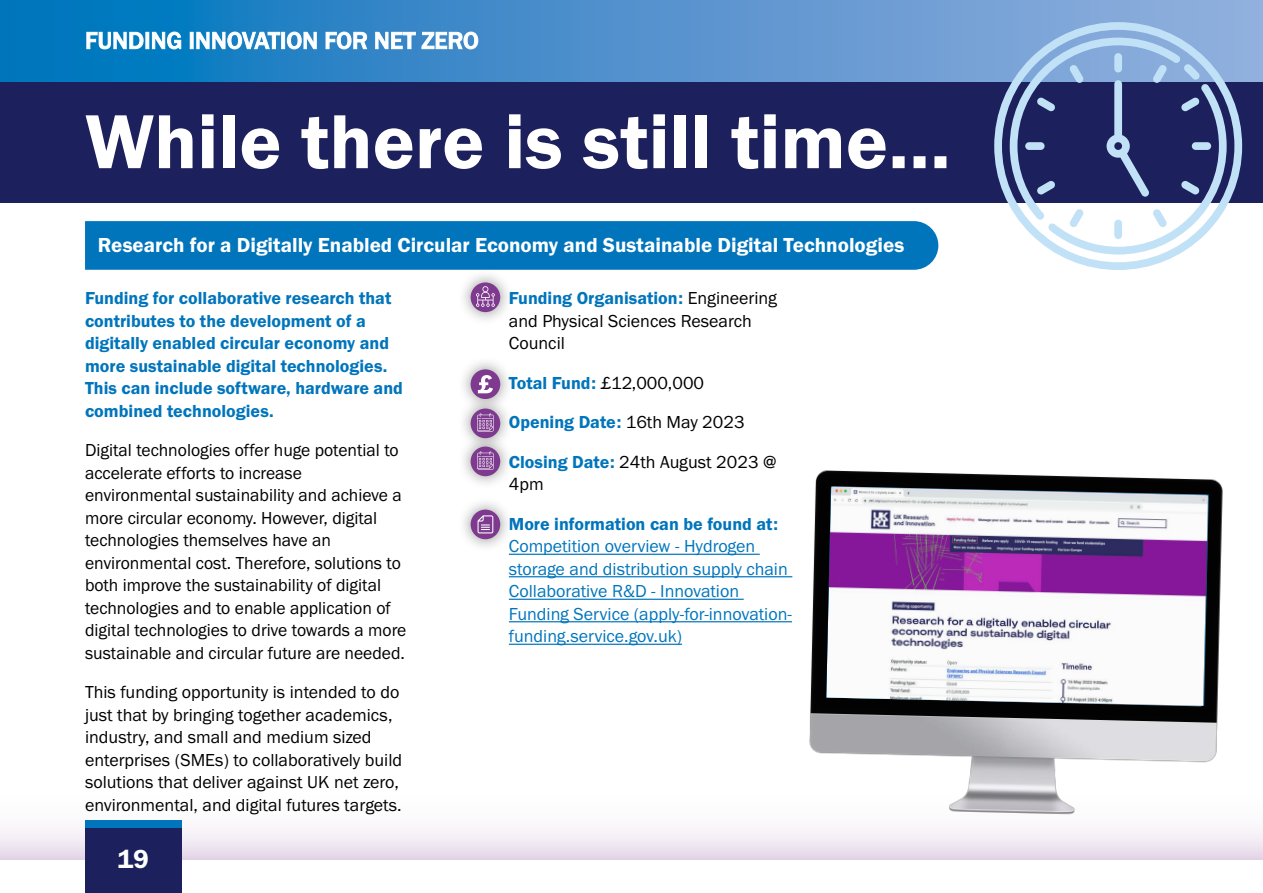
<style>
.page{position:relative;width:1263px;height:893px;background:#fff}
.page>*{position:absolute;margin:0;border:0;box-sizing:border-box;transform-origin:0 0}
.H2_Page_Title{font:79.2px "Franklin Gothic URW Dem";color:#fff}
.t1{font:27px "Franklin Gothic URW Dem";color:#fff}
.H2_Sub-head_White__for_stories{font:21px "Franklin Gothic URW Dem";color:#fff}
.P_Body_text{font:18px/22.5px "Franklin Gothic URW Boo";color:#000}
.P_Leadin_Paragraph_Blue{font:18px/22.5px "Franklin Gothic URW Dem";color:#0075bc}
.P_Body_Indented{font:18px/22.5px "Franklin Gothic URW Boo";color:#0075bc}
.P_Body_Indented-2{font:18px/22.5px "Franklin Gothic URW Boo";color:#000}
.P_Body_Indented-3{font:18px "Franklin Gothic URW Dem";color:#0075bc}
.s1{font-family:"Franklin Gothic URW Dem";color:#0075bc}
.s2{font-family:"Franklin Gothic URW Boo";color:#000}
.s3{font-family:"Franklin Gothic URW Dem"}
</style>
<div class="page">
<img style="left:767px;top:470px;width:456px;height:272px">
<div style="left:814px;top:474px;width:407px;height:244px;background:#000"></div>
<img style="left:826px;top:486px;width:383px;height:220px">
<div style="left:0;top:81px;width:1263px;height:121px;background:#1c205c"></div>
<div style="left:85px;top:221px;width:853px;height:49px;background:#0075bc"></div>
<hr style="left:509px;top:554px;width:251px;height:1px;background:#0075bc">
<hr style="left:509px;top:576px;width:283px;height:1px;background:#0075bc">
<hr style="left:509px;top:599px;width:235px;height:1px;background:#0075bc">
<hr style="left:509px;top:621px;width:283px;height:1px;background:#0075bc">
<hr style="left:509px;top:644px;width:173px;height:1px;background:#0075bc">
<div style="left:457px;top:356px;width:57px;height:56px;background:#000;opacity:.45"></div>
<div style="left:471px;top:369px;width:29px;height:30px;background:#7e3a8e;border-radius:50%"></div>
<svg style="left:478px;top:375px;width:15px;height:18px"></svg>
<div style="left:457px;top:395px;width:57px;height:57px;background:#000;opacity:.45"></div>
<div style="left:471px;top:409px;width:29px;height:29px;background:#7e3a8e;border-radius:50%"></div>
<svg style="left:477px;top:413px;width:17px;height:19px"></svg>
<div style="left:457px;top:269px;width:57px;height:57px;background:#000;opacity:.45"></div>
<div style="left:471px;top:282px;width:29px;height:30px;background:#7e3a8e;border-radius:50%"></div>
<svg style="left:476px;top:286px;width:19px;height:21px"></svg>
<div style="left:457px;top:496px;width:57px;height:57px;background:#000;opacity:.45"></div>
<div style="left:471px;top:510px;width:29px;height:29px;background:#7e3a8e;border-radius:50%"></div>
<svg style="left:477px;top:515px;width:16px;height:18px"></svg>
<div style="left:457px;top:433px;width:57px;height:57px;background:#000;opacity:.45"></div>
<div style="left:471px;top:447px;width:29px;height:29px;background:#7e3a8e;border-radius:50%"></div>
<svg style="left:477px;top:451px;width:17px;height:19px"></svg>
<svg style="left:0;top:742px;width:1263px;height:118px"></svg>
<svg style="left:0;top:0;width:1263px;height:81px;background:#468ecb"></svg>
<div style="left:85px;top:824px;width:97px;height:69px;background:#1c205c"></div>
<div style="left:85px;top:820px;width:97px;height:8px;background:#0075bc"></div>
<svg style="left:86px;top:32px;width:392px;height:17px"></svg>
<svg style="left:994px;top:22px;width:248px;height:248px"></svg>
<svg style="left:1010px;top:38px;width:217px;height:217px"></svg>
<h2 class="H2_Page_Title" style="left:85px;top:93px;width:867px">While there is still time…</h2>
<h2 class="H2_Sub-head_White__for_stories" style="left:98px;top:232px;width:808px">Research for a Digitally Enabled Circular Economy and Sustainable Digital Technologies</h2>
<p class="P_Leadin_Paragraph_Blue" style="left:85px;top:287px;width:319px">Funding for collaborative research that contributes to the development of a digitally enabled circular economy and more sustainable digital technologies.<br>This can include software, hardware and combined technologies.</p>
<p class="P_Body_text" style="left:85px;top:439px;width:323px">Digital technologies offer huge potential to accelerate efforts to increase environmental sustainability and achieve a more circular economy. However, digital technologies themselves have an environmental cost. Therefore, solutions to both improve the sustainability of digital technologies and to enable application of digital technologies to drive towards a more sustainable and circular future are needed.</p>
<p class="P_Body_text" style="left:85px;top:681px;width:319px">This funding opportunity is intended to do just that by bringing together academics, industry, and small and medium sized enterprises (SMEs) to collaboratively build solutions that deliver against UK net zero, environmental, and digital futures targets.</p>
<p class="P_Body_Indented-2" style="left:509px;top:287px;width:270px"><span class="s1">Funding Organisation:</span> Engineering and Physical Sciences Research<br>Council</p>
<p class="P_Body_Indented-2" style="left:509px;top:371px;width:197px"><span class="s1">Total Fund:</span> £12,000,000</p>
<p class="P_Body_Indented-3" style="left:509px;top:411px;width:237px">Opening Date: <span class="s2">16th May 2023</span></p>
<p class="P_Body_Indented-2" style="left:509px;top:450px;width:269px"><span class="s1">Closing Date:</span> 24th August 2023 @<br>4pm</p>
<p class="P_Body_Indented" style="left:509px;top:512px;width:285px"><span class="s3">More information can be found at:<br></span>Competition overview - Hydrogen storage and distribution supply chain Collaborative R&amp;D - Innovation Funding Service (apply-for-innovation&shy;funding.service.gov.uk)</p>
<h2 class="t1" style="left:117px;top:843px;width:33px">19</h2>
</div>
